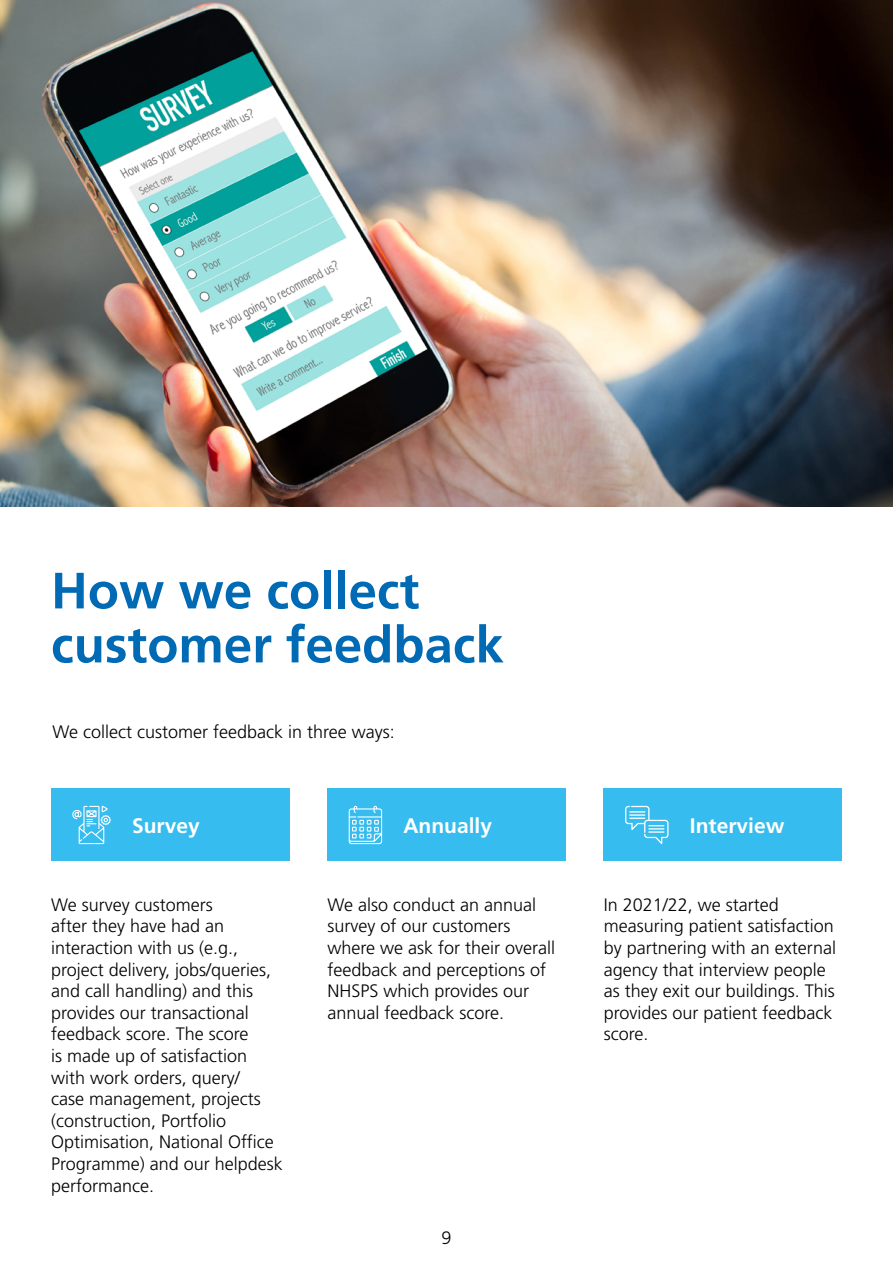
<style>
.page{position:relative;width:893px;height:1263px;background:#fff}
.page>*{position:absolute;margin:0;border:0;box-sizing:border-box;transform-origin:0 0}
.t1{font:700 51px/54px "Frutiger LT Std";color:#006ab4}
.t2{font:700 21px "Frutiger LT Std";color:#fff}
.t3{font:300 18px/21.6px "Frutiger LT Std";color:#000}
</style>
<div class="page">
<img style="left:0;top:0;width:893px;height:506px">
<div style="left:51px;top:789px;width:238px;height:72px;background:#36bcee"></div>
<div style="left:327px;top:789px;width:239px;height:72px;background:#36bcee"></div>
<div style="left:604px;top:789px;width:238px;height:72px;background:#36bcee"></div>
<svg style="left:349px;top:806px;width:33px;height:38px"></svg>
<svg style="left:72px;top:806px;width:39px;height:38px"></svg>
<svg style="left:625px;top:806px;width:44px;height:38px"></svg>
<h1 class="t1" style="left:51px;top:564px;width:454px">How we collect customer feedback</h1>
<p class="t3" style="left:52px;top:721px;width:344px">We collect customer feedback in three ways:</p>
<p class="t2" style="left:132px;top:813px;width:69px">Survey</p>
<p class="t2" style="left:403px;top:813px;width:90px">Annually</p>
<p class="t2" style="left:690px;top:813px;width:96px">Interview</p>
<p class="t3" style="left:51px;top:894px;width:233px">We survey customers<br>after they have had an interaction with us (e.g., project delivery, jobs/queries, and call handling) and this provides our transactional feedback score. The score<br>is made up of satisfaction with work orders, query/<br>case management, projects (construction, Portfolio<br>Optimisation, National Office<br>Programme) and our helpdesk performance.</p>
<p class="t3" style="left:327px;top:894px;width:229px">We also conduct an annual survey of our customers where we ask for their overall feedback and perceptions of<br>NHSPS which provides our annual feedback score.</p>
<p class="t3" style="left:604px;top:894px;width:234px">In 2021/22, we started measuring patient satisfaction by partnering with an external agency that interview people as they exit our buildings. This provides our patient feedback score.</p>
<p class="t3" style="left:441px;top:1227px;width:12px">9</p>
</div>
